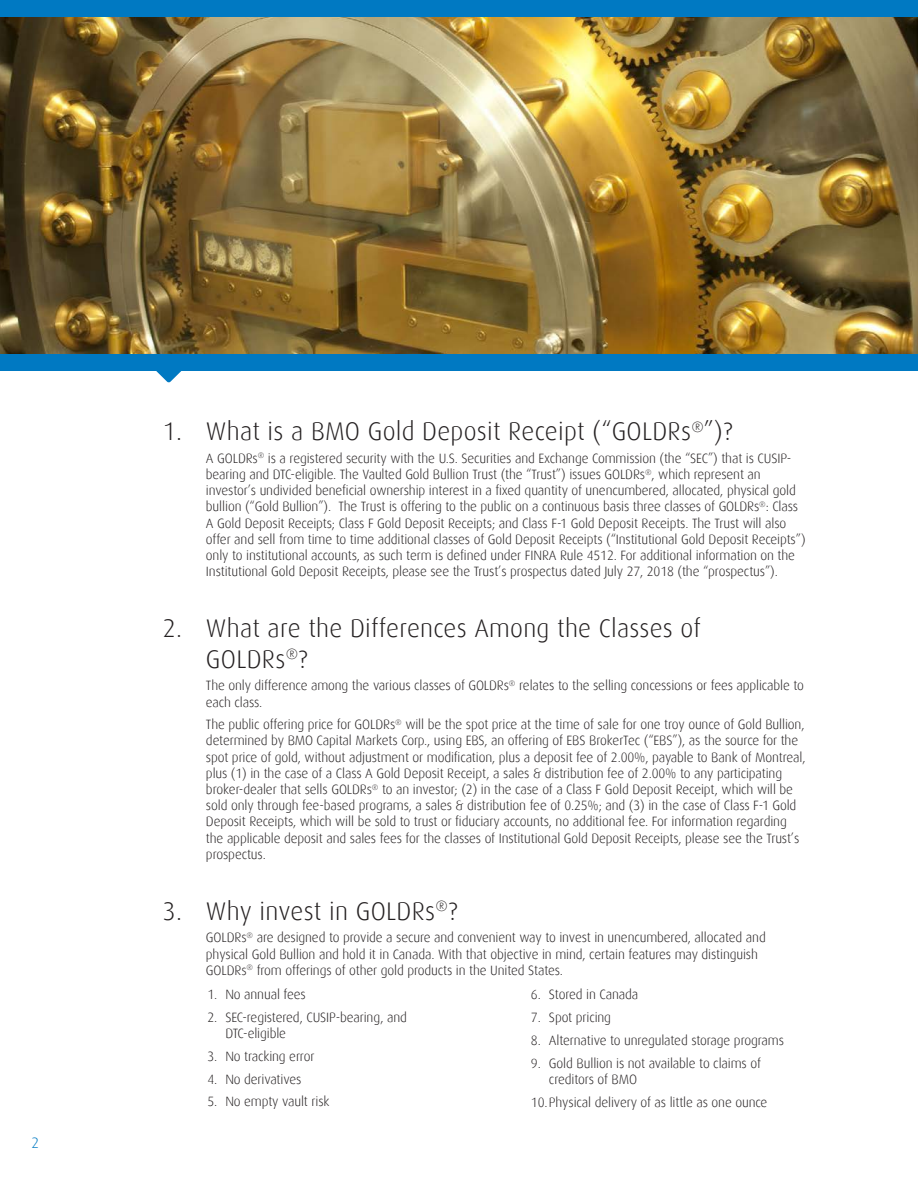
<style>
.page{position:relative;width:918px;height:1188px;background:#fff}
.page>*{position:absolute;margin:0;border:0;box-sizing:border-box;transform-origin:0 0}
.t1{font:300 25.5px/30.6px "Dax";letter-spacing:.01em;color:#231f20}
.t2{font:300 15px "Dax";color:#0079c2}
.t3{font:300 13.5px/16.2px "Dax";letter-spacing:-.01em;color:#231f20}
</style>
<div class="page">
<img style="left:0;top:17px;width:918px;height:337px">
<svg style="left:156px;top:370px;width:26px;height:12px"></svg>
<div style="left:0;top:354px;width:918px;height:16px;background:#0079c2"></div>
<div style="left:0;top:0;width:918px;height:17px;background:#0079c2"></div>
<p class="t2" style="left:32px;top:1135px;width:9px">2</p>
<h1 class="t1" style="left:163px;top:416px;width:571px">1. What is a BMO Gold Deposit Receipt (“GOLDRs<sup>®</sup>”)?</h1>
<p class="t3" style="left:206px;top:450px;width:601px">A GOLDRs<sup>®</sup> is a registered security with the U.S. Securities and Exchange Commission (the “SEC”) that is CUSIP&shy;bearing and DTC-eligible. The Vaulted Gold Bullion Trust (the “Trust”) issues GOLDRs<sup>®</sup>, which represent an investor’s undivided beneficial ownership interest in a fixed quantity of unencumbered, allocated, physical gold bullion (“Gold Bullion”). The Trust is offering to the public on a continuous basis three classes of GOLDRs<sup>®</sup>: Class A Gold Deposit Receipts; Class F Gold Deposit Receipts; and Class F-1 Gold Deposit Receipts. The Trust will also offer and sell from time to time additional classes of Gold Deposit Receipts (“Institutional Gold Deposit Receipts”) only to institutional accounts, as such term is defined under FINRA Rule 4512. For additional information on the Institutional Gold Deposit Receipts, please see the Trust’s prospectus dated July 27, 2018 (the “prospectus”).</p>
<h1 class="t1" style="left:206px;top:613px;width:497px;text-indent:-43px">2. What are the Differences Among the Classes of<br>GOLDRs<sup>®</sup>?</h1>
<p class="t3" style="left:206px;top:678px;width:600px">The only difference among the various classes of GOLDRs<sup>®</sup> relates to the selling concessions or fees applicable to each class.</p>
<p class="t3" style="left:206px;top:717px;width:601px">The public offering price for GOLDRs<sup>®</sup> will be the spot price at the time of sale for one troy ounce of Gold Bullion, determined by BMO Capital Markets Corp., using EBS, an offering of EBS BrokerTec (“EBS”), as the source for the spot price of gold, without adjustment or modification, plus a deposit fee of 2.00%, payable to Bank of Montreal, plus (1) in the case of a Class A Gold Deposit Receipt, a sales &amp; distribution fee of 2.00% to any participating broker-dealer that sells GOLDRs<sup>®</sup> to an investor; (2) in the case of a Class F Gold Deposit Receipt, which will be sold only through fee-based programs, a sales &amp; distribution fee of 0.25%; and (3) in the case of Class F-1 Gold Deposit Receipts, which will be sold to trust or fiduciary accounts, no additional fee. For information regarding the applicable deposit and sales fees for the classes of Institutional Gold Deposit Receipts, please see the Trust’s prospectus.</p>
<h1 class="t1" style="left:163px;top:896px;width:296px">3. Why invest in GOLDRs<sup>®</sup>?</h1>
<p class="t3" style="left:206px;top:930px;width:561px">GOLDRs<sup>®</sup> are designed to provide a secure and convenient way to invest in unencumbered, allocated and physical Gold Bullion and hold it in Canada. With that objective in mind, certain features may distinguish<br>GOLDRs<sup>®</sup> from offerings of other gold products in the United States.</p>
<p class="t3" style="left:531px;top:987px;width:109px">6. Stored in Canada</p>
<p class="t3" style="left:531px;top:1009px;width:82px">7. Spot pricing</p>
<p class="t3" style="left:531px;top:1032px;width:255px">8. Alternative to unregulated storage programs</p>
<p class="t3" style="left:549px;top:1055px;width:213px;text-indent:-18px">9. Gold Bullion is not available to claims of creditors of BMO</p>
<p class="t3" style="left:531px;top:1094px;width:238px">10.Physical delivery of as little as one ounce</p>
<p class="t3" style="left:207px;top:987px;width:100px">1. No annual fees</p>
<p class="t3" style="left:225px;top:1009px;width:183px;text-indent:-18px">2. SEC-registered, CUSIP-bearing, and<br>DTC-eligible</p>
<p class="t3" style="left:207px;top:1048px;width:109px">3. No tracking error</p>
<p class="t3" style="left:207px;top:1071px;width:96px">4. No derivatives</p>
<p class="t3" style="left:207px;top:1094px;width:124px">5. No empty vault risk</p>
</div>
